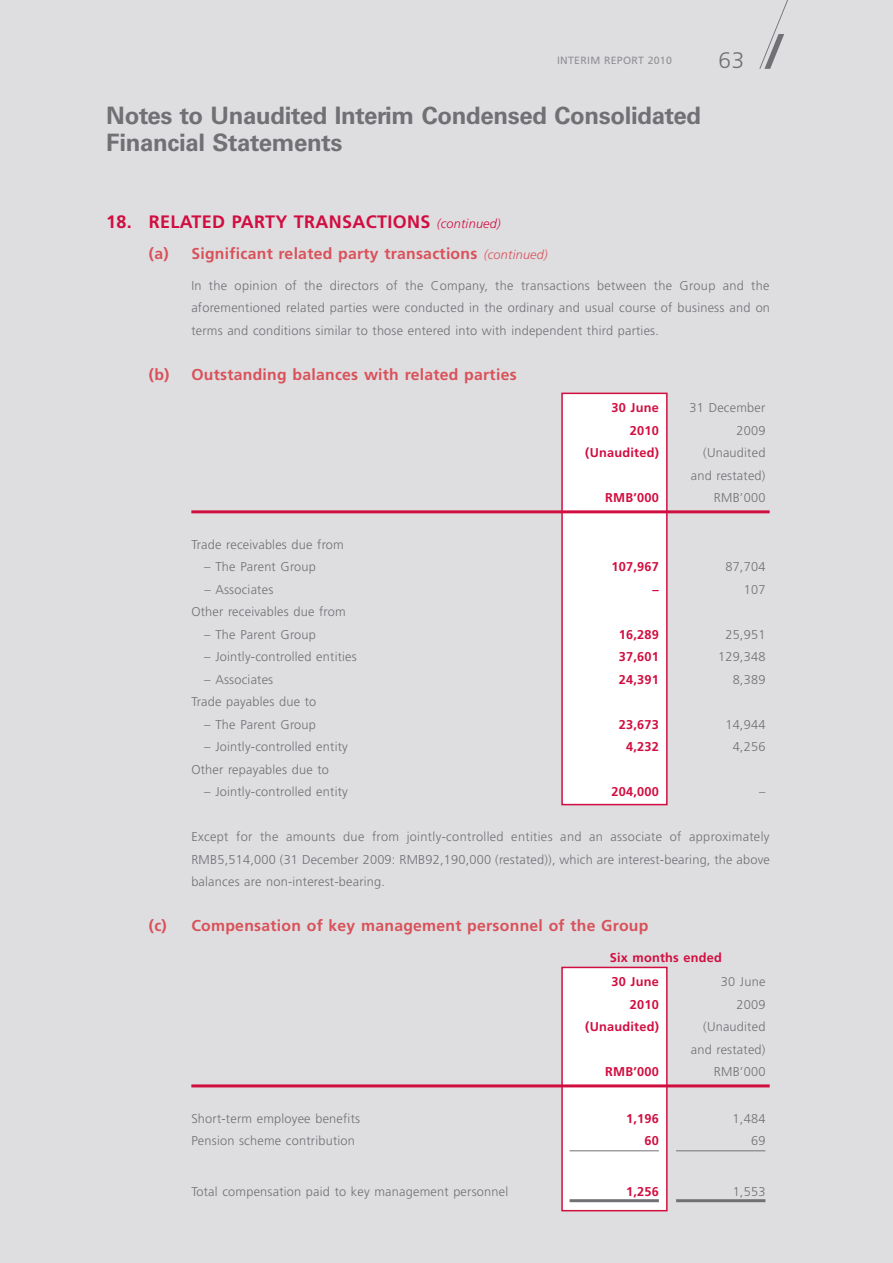
<style>
.page{position:relative;width:893px;height:1263px;background:#dedee1}
.page>*{position:absolute;margin:0;border:0;box-sizing:border-box;transform-origin:0 0}
.t1{font:700 24px/27px "Univers LT Std";letter-spacing:-.015em;color:#717074}
.t2{font:300 22.5px "Frutiger LT Std";color:#717074}
.t3{font:700 18px "Frutiger LT Std";letter-spacing:.015em;color:#d10e40}
.t4{font:700 15.75px "Frutiger LT Std";letter-spacing:.015em;color:#d95159}
.t5{font:300 12.75px/22.5px "Frutiger LT Std";letter-spacing:.015em;color:#717074;text-align:justify}
.t6{font:700 12.75px/24px "Frutiger LT Std";letter-spacing:.015em;color:#d10e40}
.t7{font:10.5px "Frutiger LT Std";letter-spacing:.03em;color:#919195}
.s1{font-weight:300;font-style:italic;font-size:12.75px}
</style>
<div class="page">
<svg style="left:759px;top:0;width:29px;height:69px"></svg>
<div style="left:562px;top:393px;width:105px;height:412px;background:#fff"></div>
<div style="left:561px;top:393px;width:107px;height:412px;border:2px solid #d10e40"></div>
<hr style="left:191px;top:510px;width:579px;height:3px;background:#d10e40">
<div style="left:562px;top:967px;width:105px;height:244px;background:#fff"></div>
<div style="left:561px;top:967px;width:107px;height:244px;border:2px solid #d10e40"></div>
<hr style="left:191px;top:1084px;width:579px;height:3px;background:#d10e40">
<hr style="left:570px;top:1150px;width:89px;height:1px;background:#717074">
<hr style="left:676px;top:1150px;width:89px;height:1px;background:#717074">
<hr style="left:570px;top:1199px;width:89px;height:3px;background:#717074">
<hr style="left:676px;top:1199px;width:89px;height:3px;background:#717074">
<p class="t7" style="left:557px;top:54px;width:116px">INTERIM REPORT 2010</p>
<p class="t2" style="left:719px;top:48px;width:27px">63</p>
<p class="t1" style="left:106px;top:102px;width:596px">Notes to Unaudited Interim Condensed Consolidated<br>Financial Statements</p>
<p class="t3" style="left:106px;top:211px;width:396px">18. RELATED PARTY TRANSACTIONS <span class="s1">(continued)</span></p>
<p class="t4" style="left:149px;top:244px;width:400px">(a) Significant related party transactions <span class="s1">(continued)</span></p>
<p class="t5" style="left:191px;top:274px;width:580px">In the opinion of the directors of the Company, the transactions between the Group and the aforementioned related parties were conducted in the ordinary and usual course of business and on terms and conditions similar to those entered into with independent third parties.</p>
<p class="t4" style="left:149px;top:365px;width:369px">(b) Outstanding balances with related parties</p>
<p class="t6" style="left:612px;top:396px;width:49px">30 June</p>
<p class="t5" style="left:690px;top:397px;width:77px">31 December</p>
<p class="t6" style="left:630px;top:418px;width:31px">2010</p>
<p class="t5" style="left:736px;top:419px;width:31px">2009</p>
<p class="t6" style="left:585px;top:441px;width:75px">(Unaudited)</p>
<p class="t5" style="left:691px;top:442px;width:76px;text-align:right">(Unaudited and restated)</p>
<p class="t6" style="left:605px;top:486px;width:55px">RMB’000</p>
<p class="t5" style="left:714px;top:487px;width:53px">RMB’000</p>
<p class="t5" style="left:191px;top:533px;width:154px">Trade receivables due from</p>
<p class="t5" style="left:204px;top:556px;width:113px">– The Parent Group</p>
<p class="t6" style="left:611px;top:555px;width:49px">107,967</p>
<p class="t5" style="left:725px;top:556px;width:42px">87,704</p>
<p class="t5" style="left:204px;top:578px;width:70px">– Associates</p>
<p class="t6" style="left:652px;top:577px;width:8px">–</p>
<p class="t5" style="left:744px;top:578px;width:23px">107</p>
<p class="t5" style="left:191px;top:601px;width:156px">Other receivables due from</p>
<p class="t5" style="left:204px;top:623px;width:113px">– The Parent Group</p>
<p class="t6" style="left:619px;top:622px;width:42px">16,289</p>
<p class="t5" style="left:725px;top:623px;width:42px">25,951</p>
<p class="t5" style="left:204px;top:646px;width:154px">– Jointly-controlled entities</p>
<p class="t6" style="left:619px;top:645px;width:42px">37,601</p>
<p class="t5" style="left:718px;top:646px;width:49px">129,348</p>
<p class="t5" style="left:204px;top:668px;width:70px">– Associates</p>
<p class="t6" style="left:619px;top:667px;width:42px">24,391</p>
<p class="t5" style="left:733px;top:668px;width:34px">8,389</p>
<p class="t5" style="left:191px;top:691px;width:127px">Trade payables due to</p>
<p class="t5" style="left:204px;top:713px;width:113px">– The Parent Group</p>
<p class="t6" style="left:619px;top:712px;width:42px">23,673</p>
<p class="t5" style="left:725px;top:713px;width:42px">14,944</p>
<p class="t5" style="left:204px;top:736px;width:145px">– Jointly-controlled entity</p>
<p class="t6" style="left:626px;top:735px;width:34px">4,232</p>
<p class="t5" style="left:733px;top:736px;width:34px">4,256</p>
<p class="t5" style="left:191px;top:758px;width:139px">Other repayables due to</p>
<p class="t5" style="left:204px;top:781px;width:145px">– Jointly-controlled entity</p>
<p class="t6" style="left:611px;top:780px;width:49px">204,000</p>
<p class="t5" style="left:759px;top:781px;width:8px">–</p>
<p class="t5" style="left:191px;top:826px;width:580px">Except for the amounts due from jointly-controlled entities and an associate of approximately RMB5,514,000 (31 December 2009: RMB92,190,000 (restated)), which are interest-bearing, the above balances are non-interest-bearing.</p>
<p class="t4" style="left:149px;top:916px;width:501px">(c) Compensation of key management personnel of the Group</p>
<p class="t6" style="left:610px;top:946px;width:114px">Six months ended<br>30 June</p>
<p class="t5" style="left:721px;top:971px;width:46px">30 June</p>
<p class="t6" style="left:630px;top:992px;width:31px">2010</p>
<p class="t5" style="left:736px;top:993px;width:31px">2009</p>
<p class="t6" style="left:585px;top:1015px;width:75px">(Unaudited)</p>
<p class="t5" style="left:691px;top:1016px;width:76px;text-align:right">(Unaudited and restated)</p>
<p class="t6" style="left:605px;top:1060px;width:55px">RMB’000</p>
<p class="t5" style="left:714px;top:1061px;width:53px">RMB’000</p>
<p class="t5" style="left:191px;top:1107px;width:170px">Short-term employee benefits</p>
<p class="t6" style="left:626px;top:1106px;width:34px">1,196</p>
<p class="t5" style="left:733px;top:1107px;width:34px">1,484</p>
<p class="t5" style="left:191px;top:1130px;width:165px">Pension scheme contribution</p>
<p class="t6" style="left:644px;top:1129px;width:16px">60</p>
<p class="t5" style="left:751px;top:1130px;width:16px">69</p>
<p class="t5" style="left:191px;top:1181px;width:318px">Total compensation paid to key management personnel</p>
<p class="t6" style="left:626px;top:1180px;width:34px">1,256</p>
<p class="t5" style="left:733px;top:1181px;width:34px">1,553</p>
</div>
